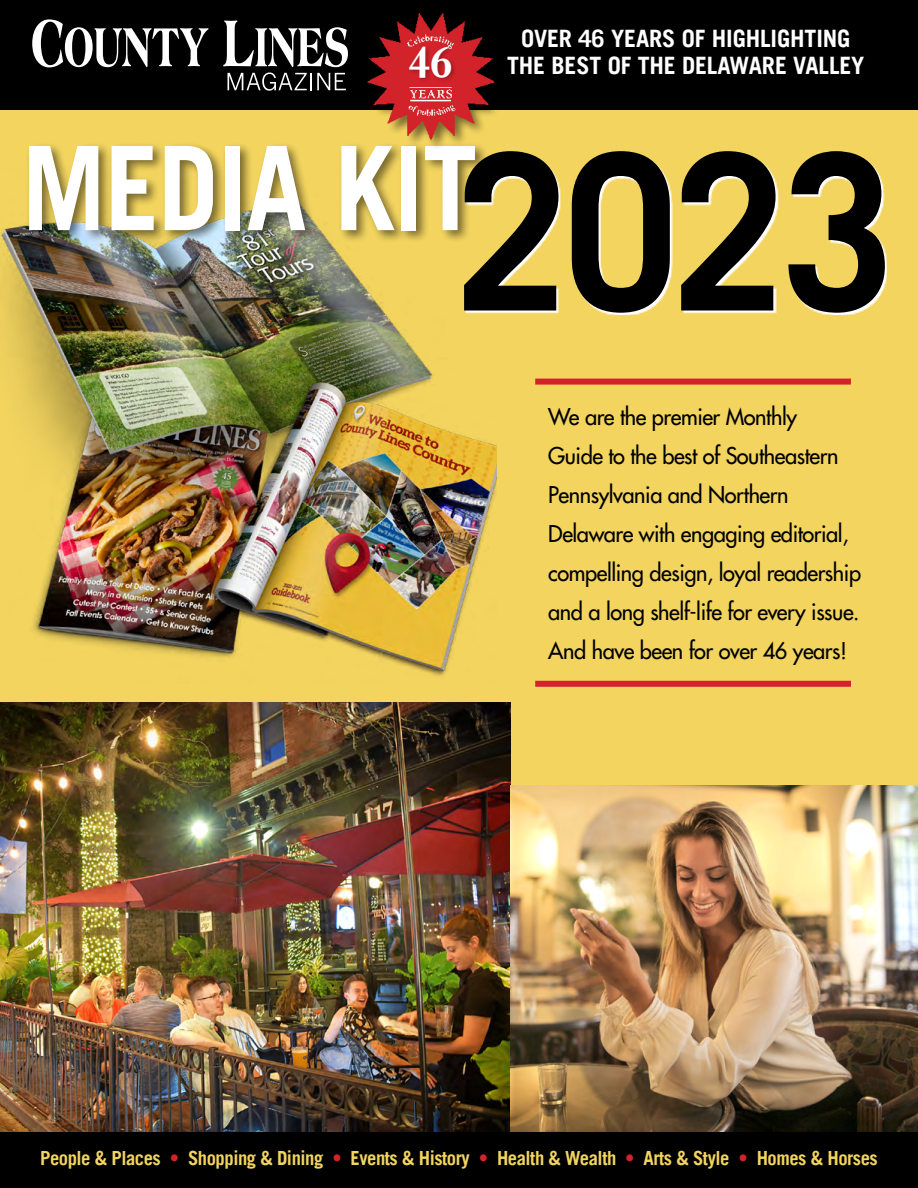
<style>
.page{position:relative;width:918px;height:1188px;background:#f2d45f}
.page>*{position:absolute;margin:0;border:0;box-sizing:border-box;transform-origin:0 0}
.t1{font:700 217.8px "Trade Gothic LT";color:#000;scale:.93 1}
.t2{font:700 116.7px "Trade Gothic LT";letter-spacing:-.01em;color:#fff;scale:.93 1}
.t3{font:700 47.4px "Bembo";color:#fff}
.t4{font:700 24px "Trade Gothic LT";letter-spacing:-.005em;color:#fff}
.t5{font:22.5px/39px "Futura";letter-spacing:-.02em;color:#000}
.t6{font:700 19.5px "Trade Gothic LT";letter-spacing:-.025em;color:#f2d45f;scale:.95 1}
.s1{color:#d2232a}
</style>
<div class="page">
<img style="left:0;top:702px;width:511px;height:430px">
<div style="left:0;top:0;width:918px;height:110px;background:#000"></div>
<svg style="left:32px;top:19px;width:176px;height:48px"></svg>
<svg style="left:223px;top:21px;width:125px;height:46px"></svg>
<svg style="left:228px;top:73px;width:118px;height:18px"></svg>
<img style="left:511px;top:785px;width:407px;height:347px">
<div style="left:0;top:1132px;width:918px;height:56px;background:#000"></div>
<img style="left:0;top:225px;width:496px;height:451px">
<svg style="left:465px;top:153px;width:422px;height:162px"></svg>
<div style="left:26px;top:142px;width:462px;height:101px;background:#000;opacity:.5"></div>
<div style="left:535px;top:379px;width:316px;height:6px;background:#d2232a"></div>
<div style="left:535px;top:681px;width:316px;height:6px;background:#d2232a"></div>
<div style="left:366px;top:12px;width:141px;height:141px;background:#000;opacity:.5"></div>
<img style="left:366px;top:12px;width:130px;height:129px">
<div style="left:407px;top:45px;width:50px;height:38px;background:#000;opacity:.3"></div>
<p class="t3" style="left:408px;top:34px;width:47px">46</p>
<p class="t4" style="left:521px;top:24px;width:331px">OVER 46 YEARS OF HIGHLIGHTING</p>
<p class="t4" style="left:507px;top:51px;width:359px">THE BEST OF THE DELAWARE VALLEY</p>
<p class="t2" style="left:22px;top:117px;width:491px">MEDIA KIT</p>
<p class="t1" style="left:456px;top:99px;width:473px">2023</p>
<p class="t5" style="left:548px;top:397px;width:314px">We are the premier Monthly<br>Guide to the best of Southeastern<br>Pennsylvania and Northern<br>Delaware with engaging editorial, compelling design, loyal readership and a long shelf-life for every issue.<br>And have been for over 46 years!</p>
<p class="t6" style="left:40px;top:1146px;width:883px">People &amp; Places <span class="s1">•</span> Shopping &amp; Dining <span class="s1">•</span> Events &amp; History <span class="s1">•</span> Health &amp; Wealth <span class="s1">•</span> Arts &amp; Style <span class="s1">•</span> Homes &amp; Horses</p>
</div>
